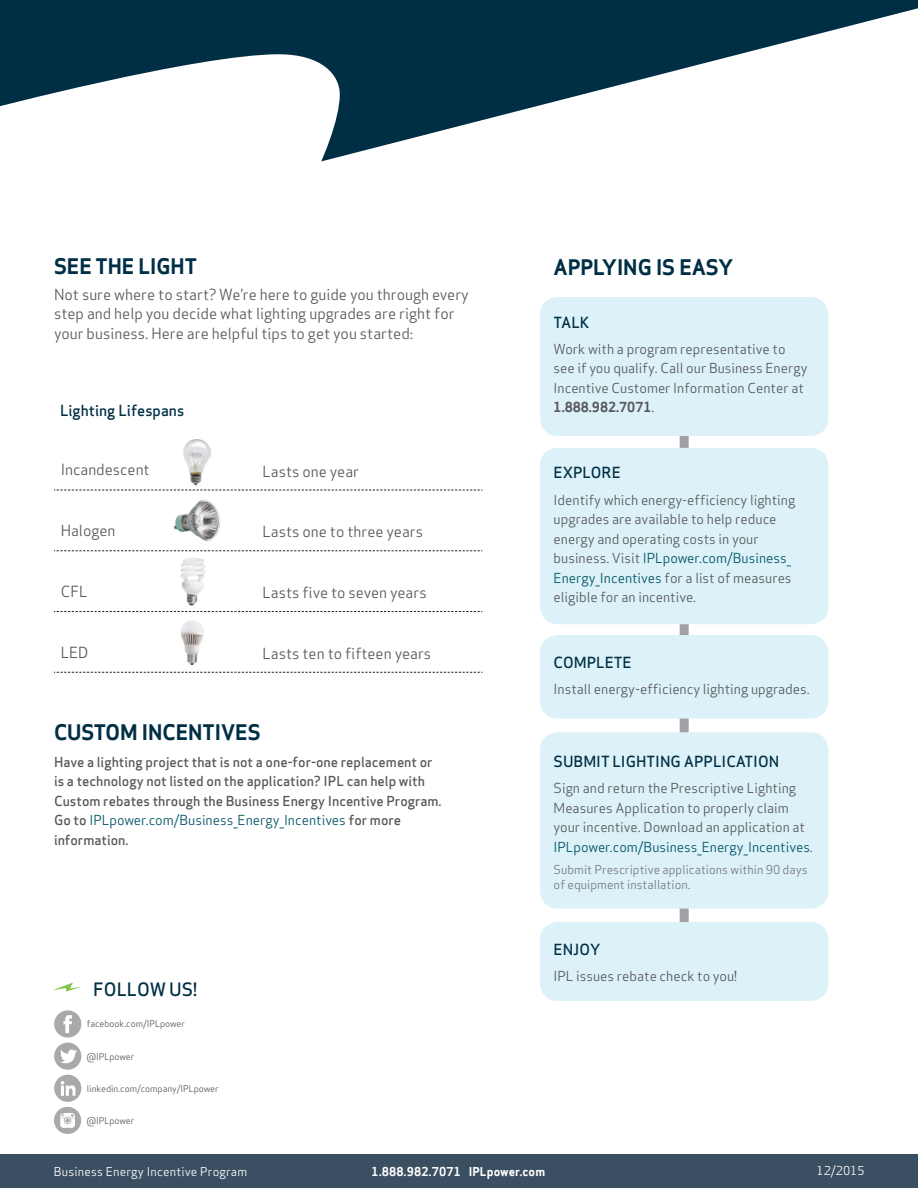
<style>
.page{position:relative;width:918px;height:1188px;background:#fff}
.page>*{position:absolute;margin:0;border:0;box-sizing:border-box;transform-origin:0 0}
.t1{font:700 21px "Apex Sans";color:#002f45}
.t2{font:500 18px "Apex Sans";color:#002f45}
.t3{font:15px/19.5px "Apex Sans";color:#57585a}
.t4{font:500 15px "Apex Sans";color:#002f45}
.t5{font:13.5px/19.5px "Apex Sans";color:#57585a}
.t6{font:500 13.5px/19.5px "Apex Sans";color:#57585a}
.t7{font:12px/15px "Apex Sans";color:#787a7d}
.t8{font:12px "Apex Sans";letter-spacing:.015em;color:#fff}
.t9{font:700 12px "Apex Sans";letter-spacing:.015em;color:#fff}
.t10{font:9px "Apex Sans";color:#57585a}
.s1{font-weight:400;color:#005467}
.s2{font-weight:700}
.s3{color:#005467}
</style>
<div class="page">
<div style="left:0;top:1154px;width:918px;height:34px;background:#3a4f62"></div>
<svg style="left:0;top:0;width:918px;height:161px"></svg>
<div style="left:680px;top:341px;width:9px;height:593px;background:#a1a1a5"></div>
<div style="left:540px;top:297px;width:288px;height:139px;background:#dcf1f8;border-radius:18px"></div>
<div style="left:540px;top:448px;width:288px;height:176px;background:#dcf1f8;border-radius:18px"></div>
<div style="left:540px;top:732px;width:288px;height:177px;background:#dcf1f8;border-radius:18px"></div>
<div style="left:540px;top:635px;width:288px;height:84px;background:#dcf1f8;border-radius:18px"></div>
<div style="left:540px;top:922px;width:288px;height:79px;background:#dcf1f8;border-radius:18px"></div>
<svg style="left:54px;top:490px;width:428px;height:1px"></svg>
<svg style="left:54px;top:550px;width:428px;height:1px"></svg>
<svg style="left:54px;top:611px;width:428px;height:1px"></svg>
<svg style="left:54px;top:672px;width:428px;height:1px"></svg>
<img style="left:180px;top:557px;width:26px;height:49px">
<img style="left:173px;top:499px;width:48px;height:42px">
<img style="left:183px;top:439px;width:28px;height:46px">
<img style="left:181px;top:620px;width:23px;height:46px">
<svg style="left:54px;top:1010px;width:27px;height:124px"></svg>
<svg style="left:53px;top:983px;width:28px;height:9px"></svg>
<h1 class="t1" style="left:54px;top:253px;width:145px">SEE THE LIGHT</h1>
<p class="t3" style="left:54px;top:283px;width:416px">Not sure where to start? We’re here to guide you through every step and help you decide what lighting upgrades are right for your business. Here are helpful tips to get you started:</p>
<p class="t4" style="left:60px;top:397px;width:126px">Lighting Lifespans</p>
<p class="t3" style="left:61px;top:459px;width:90px">Incandescent</p>
<p class="t3" style="left:262px;top:460px;width:98px">Lasts one year</p>
<p class="t3" style="left:61px;top:519px;width:56px">Halogen</p>
<p class="t3" style="left:262px;top:521px;width:162px">Lasts one to three years</p>
<p class="t3" style="left:61px;top:580px;width:28px">CFL</p>
<p class="t3" style="left:262px;top:581px;width:166px">Lasts five to seven years</p>
<p class="t3" style="left:61px;top:641px;width:29px">LED</p>
<p class="t3" style="left:262px;top:642px;width:170px">Lasts ten to fifteen years</p>
<h1 class="t1" style="left:54px;top:719px;width:208px">CUSTOM INCENTIVES</h1>
<p class="t6" style="left:54px;top:750px;width:389px">Have a lighting project that is not a one-for-one replacement or is a technology not listed on the application? IPL can help with Custom rebates through the Business Energy Incentive Program.<br>Go to <span class="s1">IPLpower.com/Business_Energy_Incentives</span> for more information.</p>
<h2 class="t2" style="left:93px;top:974px;width:105px">FOLLOW US!</h2>
<p class="t10" style="left:87px;top:1017px;width:99px">facebook.com/IPLpower</p>
<p class="t10" style="left:87px;top:1049px;width:49px">@IPLpower</p>
<p class="t10" style="left:87px;top:1081px;width:133px">linkedin.com/company/IPLpower</p>
<p class="t10" style="left:87px;top:1113px;width:49px">@IPLpower</p>
<h1 class="t1" style="left:554px;top:253px;width:181px">APPLYING IS EASY</h1>
<p class="t4" style="left:554px;top:309px;width:38px">TALK</p>
<p class="t5" style="left:554px;top:338px;width:255px">Work with a program representative to see if you qualify. Call our Business Energy Incentive Customer Information Center at <span class="s2">1.888.982.7071</span>.</p>
<p class="t4" style="left:554px;top:460px;width:69px">EXPLORE</p>
<p class="t5" style="left:554px;top:489px;width:243px">Identify which energy-efficiency lighting upgrades are available to help reduce energy and operating costs in your business. Visit <span class="s3">IPLpower.com/Business_ Energy_Incentives</span> for a list of measures eligible for an incentive.</p>
<p class="t4" style="left:554px;top:649px;width:80px">COMPLETE</p>
<p class="t5" style="left:554px;top:678px;width:258px">Install energy-efficiency lighting upgrades.</p>
<p class="t4" style="left:554px;top:748px;width:227px">SUBMIT LIGHTING APPLICATION</p>
<p class="t5" style="left:554px;top:777px;width:261px">Sign and return the Prescriptive Lighting Measures Application to properly claim your incentive. Download an application at <span class="s3">IPLpower.com/Business_Energy_Incentives</span>.</p>
<p class="t7" style="left:554px;top:861px;width:256px">Submit Prescriptive applications within 90 days of equipment installation.</p>
<p class="t4" style="left:554px;top:936px;width:49px">ENJOY</p>
<p class="t5" style="left:554px;top:965px;width:185px">IPL issues rebate check to you!</p>
<p class="t8" style="left:54px;top:1161px;width:195px">Business Energy Incentive Program</p>
<p class="t9" style="left:372px;top:1163px;width:175px">1.888.982.7071 IPLpower.com</p>
<p class="t8" style="left:816px;top:1161px;width:50px">12/2015</p>
</div>
